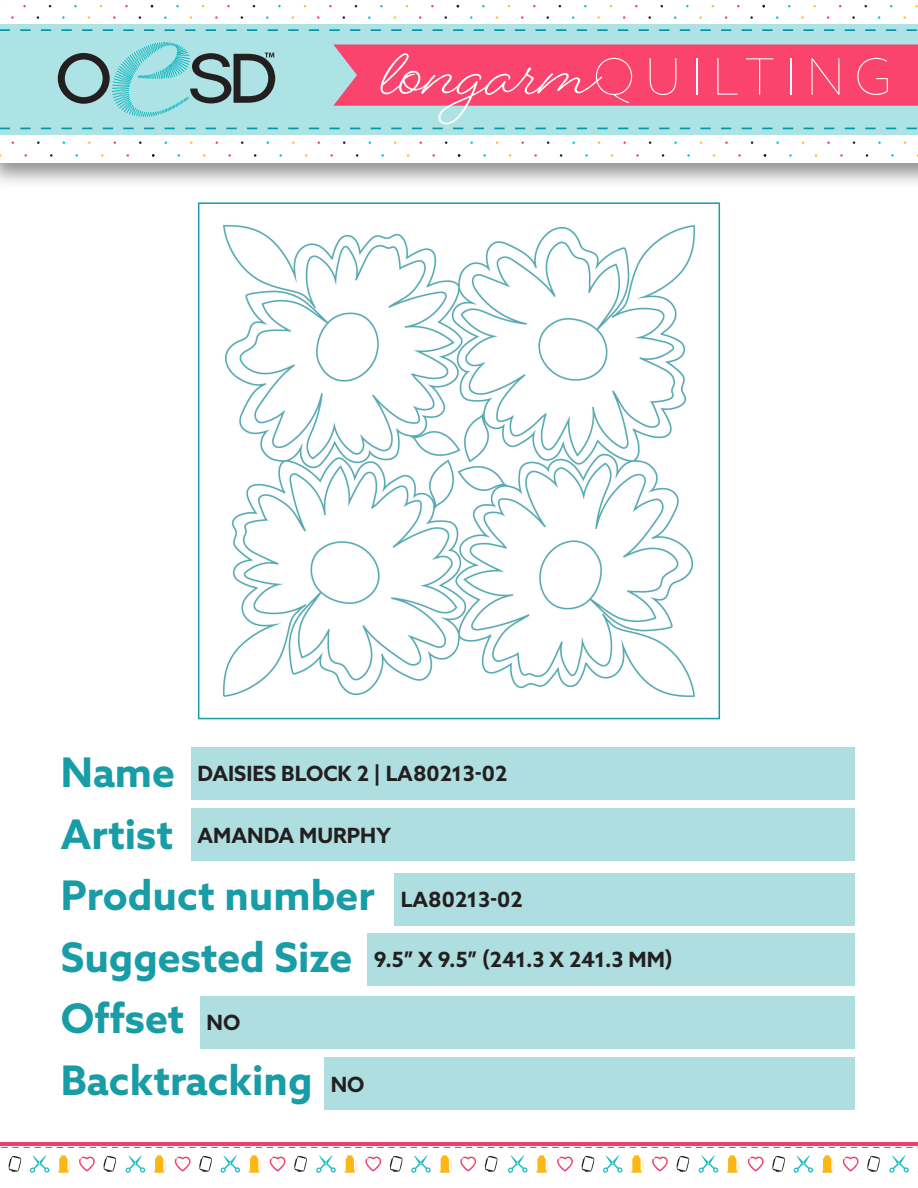
<style>
.page{position:relative;width:918px;height:1188px;background:#fff}
.page>*{position:absolute;margin:0;border:0;box-sizing:border-box;transform-origin:0 0}
.t1{font:100 50.25px "Azo Sans";letter-spacing:.2em;color:#fff}
.t2{font:700 40.8px/61.5px "Azo Sans";color:#189ca6}
.t3{font:700 21px "Azo Sans";color:#231f20}
</style>
<div class="page">
<img style="left:222px;top:224px;width:474px;height:474px">
<div style="left:198px;top:202px;width:522px;height:517px;border:2px solid #189ca6"></div>
<div style="left:0;top:24px;width:918px;height:110px;background:#aee3e5"></div>
<svg style="left:0;top:29px;width:917px;height:2px"></svg>
<svg style="left:0;top:128px;width:330px;height:2px"></svg>
<svg style="left:57px;top:42px;width:219px;height:75px"></svg>
<svg style="left:330px;top:44px;width:588px;height:86px"></svg>
<svg style="left:8px;top:1156px;width:13px;height:16px"></svg>
<svg style="left:58px;top:1155px;width:13px;height:18px"></svg>
<svg style="left:79px;top:1157px;width:16px;height:15px"></svg>
<svg style="left:30px;top:1155px;width:19px;height:18px"></svg>
<svg style="left:103px;top:1156px;width:13px;height:16px"></svg>
<svg style="left:154px;top:1155px;width:12px;height:18px"></svg>
<svg style="left:175px;top:1157px;width:16px;height:15px"></svg>
<svg style="left:126px;top:1155px;width:19px;height:18px"></svg>
<svg style="left:199px;top:1156px;width:13px;height:16px"></svg>
<svg style="left:248px;top:1155px;width:13px;height:18px"></svg>
<svg style="left:270px;top:1157px;width:16px;height:15px"></svg>
<svg style="left:221px;top:1155px;width:19px;height:18px"></svg>
<svg style="left:294px;top:1156px;width:13px;height:16px"></svg>
<svg style="left:344px;top:1155px;width:13px;height:18px"></svg>
<svg style="left:365px;top:1157px;width:16px;height:15px"></svg>
<svg style="left:316px;top:1155px;width:20px;height:18px"></svg>
<svg style="left:390px;top:1156px;width:13px;height:16px"></svg>
<svg style="left:439px;top:1155px;width:13px;height:18px"></svg>
<svg style="left:460px;top:1157px;width:16px;height:15px"></svg>
<svg style="left:411px;top:1155px;width:20px;height:18px"></svg>
<svg style="left:485px;top:1156px;width:13px;height:16px"></svg>
<hr style="left:0;top:1142px;width:502px;height:3px;background:#ef406d">
<svg style="left:1px;top:1147px;width:494px;height:1px"></svg>
<svg style="left:536px;top:1155px;width:13px;height:18px"></svg>
<svg style="left:557px;top:1157px;width:16px;height:15px"></svg>
<svg style="left:508px;top:1155px;width:20px;height:18px"></svg>
<svg style="left:581px;top:1156px;width:13px;height:16px"></svg>
<svg style="left:631px;top:1155px;width:13px;height:18px"></svg>
<svg style="left:652px;top:1157px;width:16px;height:15px"></svg>
<svg style="left:603px;top:1155px;width:20px;height:18px"></svg>
<svg style="left:676px;top:1156px;width:13px;height:16px"></svg>
<svg style="left:727px;top:1155px;width:12px;height:18px"></svg>
<svg style="left:748px;top:1157px;width:16px;height:15px"></svg>
<svg style="left:699px;top:1155px;width:19px;height:18px"></svg>
<svg style="left:772px;top:1156px;width:13px;height:16px"></svg>
<svg style="left:822px;top:1155px;width:12px;height:18px"></svg>
<svg style="left:843px;top:1157px;width:16px;height:15px"></svg>
<svg style="left:794px;top:1155px;width:19px;height:18px"></svg>
<svg style="left:867px;top:1156px;width:13px;height:16px"></svg>
<svg style="left:889px;top:1155px;width:20px;height:18px"></svg>
<hr style="left:500px;top:1142px;width:418px;height:3px;background:#ef406d">
<svg style="left:499px;top:1147px;width:419px;height:1px"></svg>
<div style="left:191px;top:747px;width:664px;height:53px;background:#aedee0"></div>
<div style="left:191px;top:808px;width:664px;height:53px;background:#aedee0"></div>
<div style="left:394px;top:873px;width:461px;height:52px;background:#aedee0"></div>
<div style="left:367px;top:933px;width:488px;height:52px;background:#aedee0"></div>
<div style="left:200px;top:996px;width:655px;height:52px;background:#aedee0"></div>
<div style="left:324px;top:1057px;width:531px;height:53px;background:#aedee0"></div>
<h1 class="t1" style="left:593px;top:45px;width:300px">QUILTING</h1>
<h2 class="t2" style="left:61px;top:741px;width:315px">Name<br>Artist<br>Product number<br>Suggested Size<br>Offset<br>Backtracking</h2>
<p class="t3" style="left:198px;top:760px;width:311px">DAISIES BLOCK 2 | LA80213-02</p>
<p class="t3" style="left:198px;top:822px;width:195px">AMANDA MURPHY</p>
<p class="t3" style="left:401px;top:886px;width:123px">LA80213-02</p>
<p class="t3" style="left:374px;top:946px;width:300px">9.5” X 9.5” (241.3 X 241.3 MM)</p>
<p class="t3" style="left:207px;top:1009px;width:35px">NO</p>
<p class="t3" style="left:331px;top:1070px;width:35px">NO</p>
</div>
